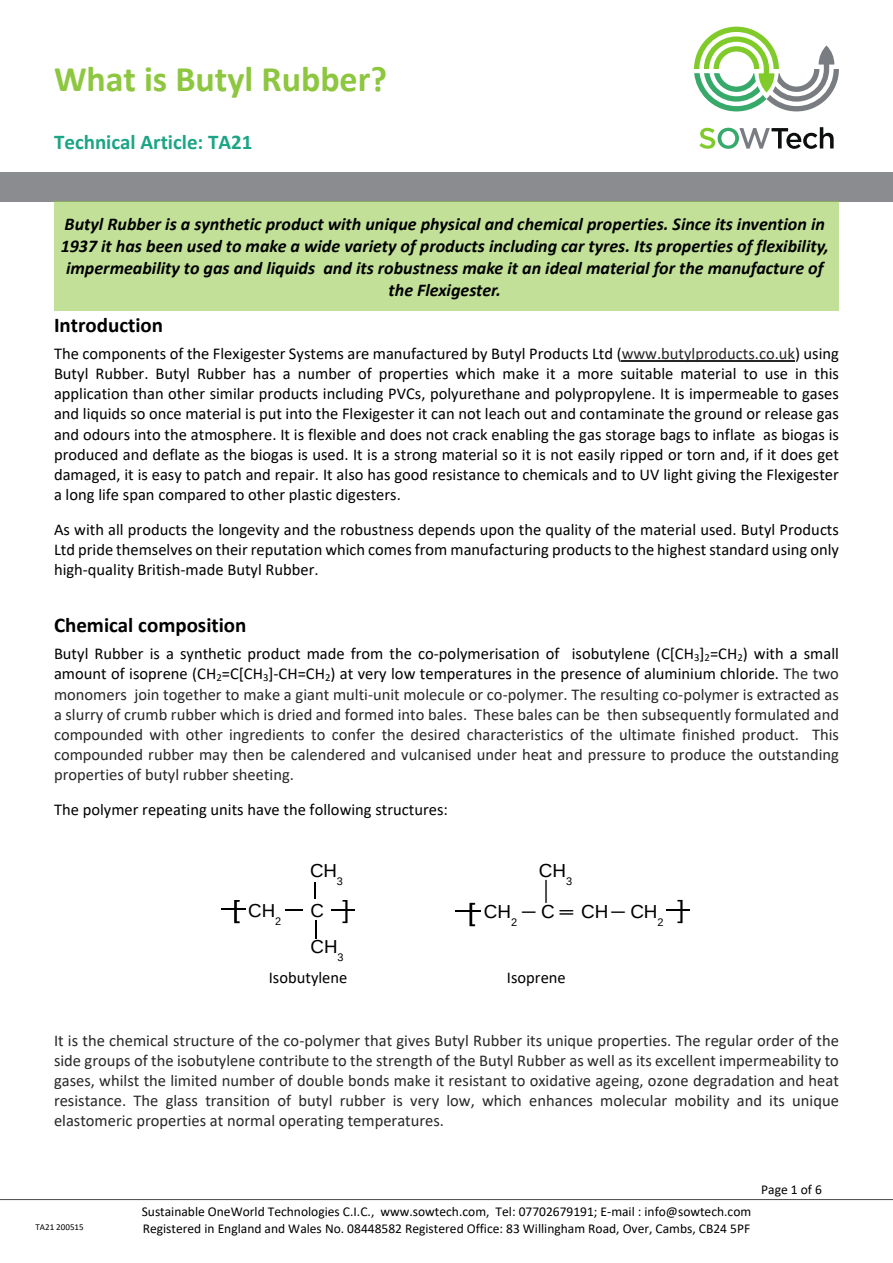
<style>
.page{position:relative;width:893px;height:1263px;background:#fff}
.page>*{position:absolute;margin:0;border:0;box-sizing:border-box;transform-origin:0 0}
.t1{font:700 36px "Calibri";color:#8dc63f}
.t2{font:25.2px "Liberation Sans";color:#000}
.t3{font:25.05px "Liberation Sans";color:#000}
.t4{font:700 21px "Calibri";color:#000}
.t5{font:700 21px "Calibri";color:#1ba585}
.t6{font:18.9px/40.8px "Liberation Sans";color:#000}
.t7{font:18.75px "Liberation Sans";color:#000}
.t8{font:italic 700 18px/22px "Calibri";color:#000;text-align:center}
.t9{font:16.5px/20.1px "Calibri";color:#272727;text-align:justify}
.t10{font:16.5px/20.1px "Calibri";color:#000;text-align:justify}
.t11{font:13.5px/16.5px "Calibri";color:#000}
.t12{font:10.95px "Liberation Sans";color:#000}
.t13{font:9px "Calibri";color:#000}
.s1{color:#272727}
.s2{color:#000}
</style>
<div class="page">
<div style="left:0;top:172px;width:893px;height:29px;background:#8a8c8f"></div>
<svg style="left:694px;top:27px;width:145px;height:84px"></svg>
<svg style="left:699px;top:127px;width:135px;height:22px"></svg>
<hr style="left:0;top:1199px;width:893px;height:1px;background:#464646">
<div style="left:54px;top:201px;width:785px;height:110px;background:#c2e098"></div>
<hr style="left:622px;top:360px;width:173px;height:1px;background:#272727">
<svg style="left:285px;top:910px;width:18px;height:1px"></svg>
<svg style="left:331px;top:910px;width:24px;height:1px"></svg>
<svg style="left:315px;top:920px;width:2px;height:19px"></svg>
<svg style="left:314px;top:882px;width:2px;height:16px"></svg>
<hr style="left:221px;top:908px;width:25px;height:2px;background:#000">
<svg style="left:666px;top:909px;width:24px;height:1px"></svg>
<hr style="left:456px;top:910px;width:25px;height:2px;background:#000">
<h1 class="t1" style="left:54px;top:64px;width:335px">What is Butyl Rubber?</h1>
<p class="t5" style="left:54px;top:133px;width:200px">Technical Article: TA21</p>
<p class="t8" style="left:61px;top:215px;width:770px">Butyl Rubber is a synthetic product with unique physical and chemical properties. Since its invention in 1937 it has been used to make a wide variety of products including car tyres. Its properties of flexibility, impermeability to gas and liquids and its robustness make it an ideal material for the manufacture of the Flexigester.</p>
<p class="t4" style="left:54px;top:316px;width:111px">Introduction</p>
<p class="t10" style="left:54px;top:345px;width:786px">The components of the Flexigester Systems are manufactured by Butyl Products Ltd (<span class="s1">www.butylproducts.co.uk</span>) using Butyl Rubber. Butyl Rubber has a number of properties which make it a more suitable material to use in this application than other similar products including PVCs, polyurethane and polypropylene. It is impermeable to gases and liquids so once material is put into the Flexigester it can not leach out and contaminate the ground or release gas and odours into the atmosphere. It is flexible and does not crack enabling the gas storage bags to inflate as biogas is produced and deflate as the biogas is used. It is a strong material so it is not easily ripped or torn and, if it does get damaged, it is easy to patch and repair. It also has good resistance to chemicals and to UV light giving the Flexigester a long life span compared to other plastic digesters.</p>
<p class="t10" style="left:54px;top:521px;width:786px">As with all products the longevity and the robustness depends upon the quality of the material used. Butyl Products Ltd pride themselves on their reputation which comes from manufacturing products to the highest standard using only high-quality British-made Butyl Rubber.</p>
<p class="t4" style="left:54px;top:616px;width:194px">Chemical composition</p>
<p class="t9" style="left:54px;top:645px;width:786px"><span class="s2">Butyl Rubber is a synthetic product made from the co-polymerisation of isobutylene (C[CH</span><sub>3</sub><span class="s2">]</span><sub>2</sub><span class="s2">=CH</span><sub>2</sub><span class="s2">) with a small amount of isoprene (CH</span><sub>2</sub><span class="s2">=C[CH</span><sub>3</sub><span class="s2">]-CH=CH</span><sub>2</sub><span class="s2">) at very low temperatures in the presence of aluminium chloride.</span> The two monomers join together to make a giant multi-unit molecule or co-polymer. The resulting co-polymer is extracted as a slurry of crumb rubber which is dried and formed into bales. These bales can be then subsequently formulated and compounded with other ingredients to confer the desired characteristics of the ultimate finished product. This compounded rubber may then be calendered and vulcanised under heat and pressure to produce the outstanding properties of butyl rubber sheeting.</p>
<p class="t10" style="left:54px;top:801px;width:395px">The polymer repeating units have the following structures:</p>
<p class="t7" style="left:310px;top:863px;width:34px">CH<sub>3</sub></p>
<h3 class="t3" style="left:233px;top:900px;width:8px">[</h3>
<h3 class="t3" style="left:343px;top:900px;width:8px">]</h3>
<p class="t7" style="left:248px;top:903px;width:29px">CH</p>
<p class="t7" style="left:311px;top:903px;width:15px">C</p>
<p class="t12" style="left:275px;top:917px;width:8px">2</p>
<p class="t7" style="left:311px;top:939px;width:34px">CH<sub>3</sub></p>
<p class="t6" style="left:484px;top:852px;width:181px;text-indent:55px">CH<sub>3<br></sub>CH<sub>2</sub> ─ C ═ CH CH<sub>2</sub></p>
<p class="t6" style="left:541px;top:872px;width:13px">│</p>
<h2 class="t2" style="left:468px;top:902px;width:9px">[</h2>
<p class="t6" style="left:611px;top:892px;width:15px">─</p>
<p class="t10" style="left:269px;top:969px;width:80px">Isobutylene</p>
<p class="t10" style="left:507px;top:969px;width:60px">Isoprene</p>
<h2 class="t2" style="left:678px;top:899px;width:9px">]</h2>
<p class="t9" style="left:54px;top:1032px;width:786px">It is the chemical structure of the co-polymer that gives Butyl Rubber its unique properties. The regular order of the side groups of the isobutylene contribute to the strength of the Butyl Rubber as well as its excellent impermeability to gases, whilst the limited number of double bonds make it resistant to oxidative ageing, ozone degradation and heat resistance. The glass transition of butyl rubber is very low, which enhances molecular mobility and its unique elastomeric properties at normal operating temperatures.</p>
<p class="t13" style="left:36px;top:1223px;width:50px">TA21 200515</p>
<p class="t11" style="left:142px;top:1205px;width:611px">Sustainable OneWorld Technologies C.I.C., www.sowtech.com, Tel: 07702679191; E-mail : info@sowtech.com<br>Registered in England and Wales No. 08448582 Registered Office: 83 Willingham Road, Over, Cambs, CB24 5PF</p>
<p class="t11" style="left:761px;top:1182px;width:62px">Page 1 of 6</p>
</div>
